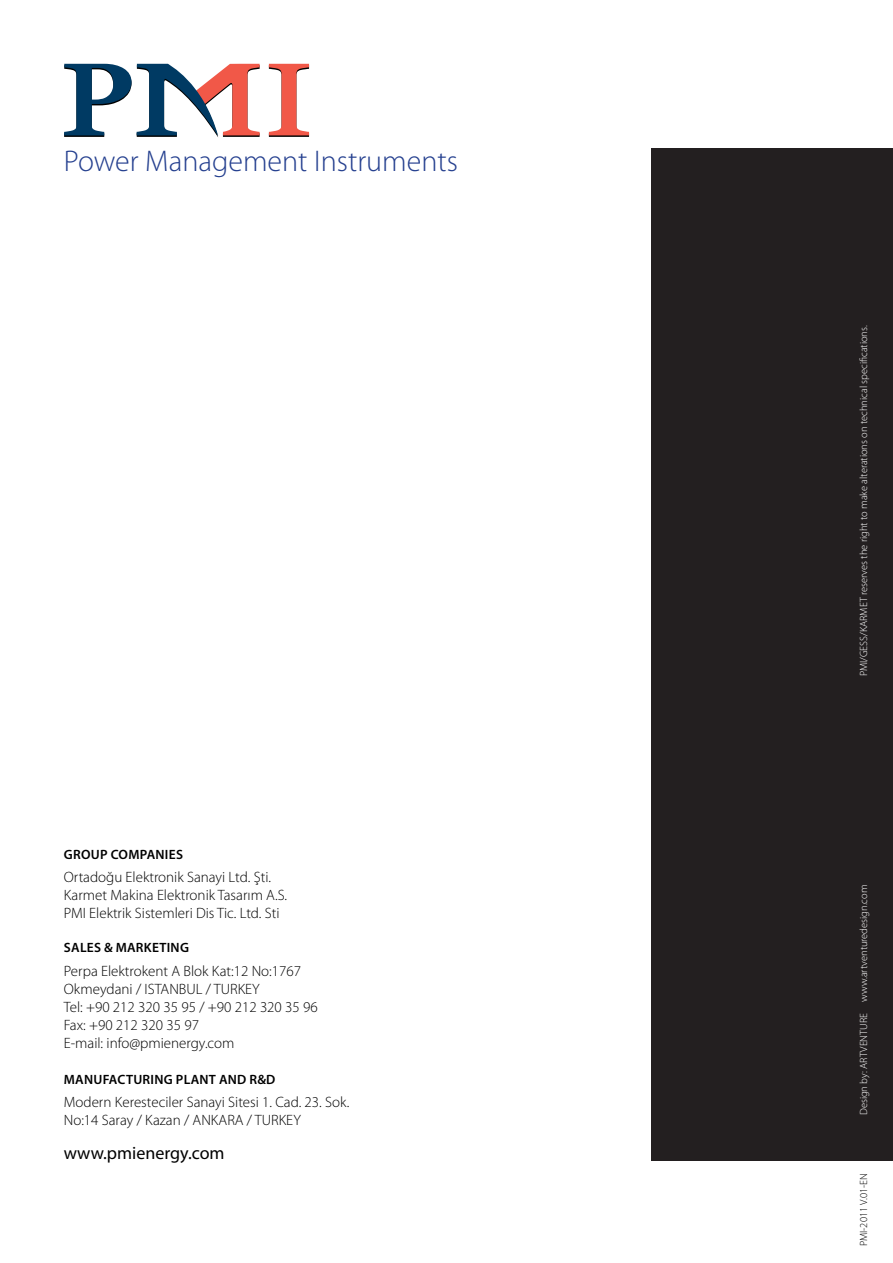
<style>
.page{position:relative;width:893px;height:1263px;background:#fff}
.page>*{position:absolute;margin:0;border:0;box-sizing:border-box;transform-origin:0 0}
.t1{font:300 30px "Myriad Pro";color:#25408f}
.t2{font:18px "Myriad Pro";color:#000}
.t3{font:300 15px/18px "Myriad Pro";color:#000}
.t4{font:600 13.5px "Myriad Pro";letter-spacing:.02em;color:#000}
.t5{font:300 10.5px "Myriad Pro";color:#fff}
.t6{font:300 10.5px "Myriad Pro";color:#000}
</style>
<div class="page">
<div style="left:652px;top:149px;width:241px;height:1012px;background:#231f20"></div>
<svg style="left:64px;top:64px;width:245px;height:73px"></svg>
<h1 class="t1" style="left:64px;top:143px;width:396px">Power Management Instruments</h1>
<p class="t4" style="left:64px;top:846px;width:19px">GROUP</p>
<p class="t4" style="left:111px;top:846px;width:17px">COMPANIES</p>
<p class="t3" style="left:64px;top:868px;width:225px">Ortadoğu Elektronik Sanayi Ltd. Şti.<br>Karmet Makina Elektronik Tasarım A.S.<br>PMI Elektrik Sistemleri Dis Tic. Ltd. Sti</p>
<p class="t4" style="left:64px;top:939px;width:16px">SALES</p>
<p class="t4" style="left:104px;top:939px;width:56px">&amp; MARKETING</p>
<p class="t3" style="left:64px;top:962px;width:256px">Perpa Elektrokent A Blok Kat:12 No:1767<br>Okmeydani / ISTANBUL / TURKEY<br>Tel: +90 212 320 35 95 / +90 212 320 35 96<br>Fax: +90 212 320 35 97<br>E-mail: info@pmienergy.com</p>
<p class="t4" style="left:64px;top:1071px;width:21px">MANUFACTURING</p>
<p class="t4" style="left:176px;top:1071px;width:17px">PLANT</p>
<p class="t4" style="left:219px;top:1071px;width:10px">AND</p>
<p class="t4" style="left:250px;top:1071px;width:27px">R&amp;D</p>
<p class="t3" style="left:64px;top:1093px;width:287px">Modern Keresteciler Sanayi Sitesi 1. Cad. 23. Sok.<br>No:14 Saray / Kazan / ANKARA / TURKEY</p>
<p class="t2" style="left:64px;top:1142px;width:162px">www.pmienergy.com</p>
<p class="t5" style="left:857px;top:676px;width:353px;rotate:-90deg">PMI/GESS/KARMET reserves the right to make alterations on technical specifications.</p>
<p class="t5" style="left:857px;top:1115px;width:232px;rotate:-90deg">Design by: ARTVENTURE www.artventuredesign.com</p>
<p class="t6" style="left:857px;top:1246px;width:74px;rotate:-90deg">PMI-2011 V.01-EN</p>
</div>
